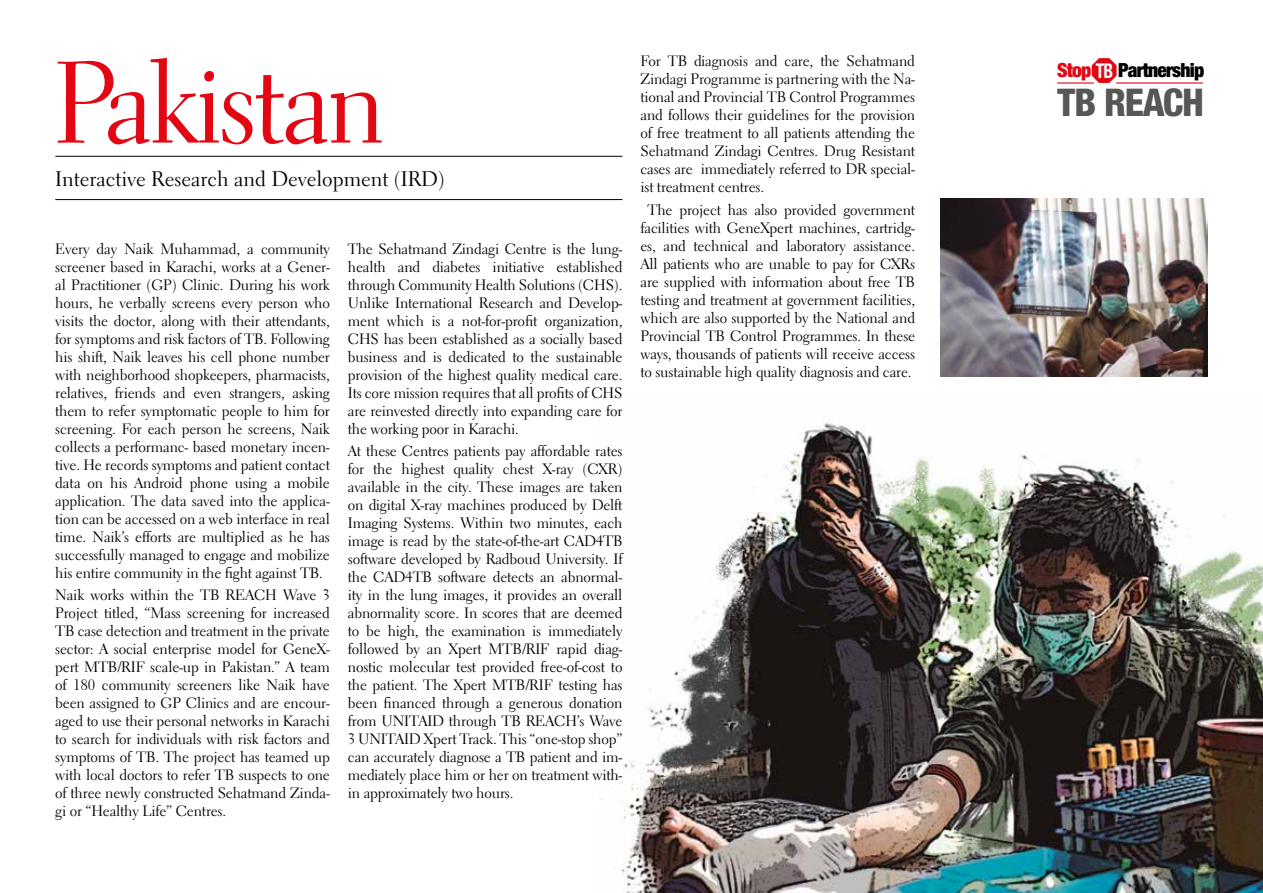
<style>
.page{position:relative;width:1263px;height:893px;background:#fff}
.page>*{position:absolute;margin:0;border:0;box-sizing:border-box;transform-origin:0 0}
.t1{font:117px "Electra LT Std Display";color:#e30613}
.t2{font:800 condensed 38.25px "Helvetica Neue LT Std";letter-spacing:-.03em;color:#575756}
.t3{font:21px "Electra LT Std";color:#000}
.t4{font:900 condensed 19.5px "Helvetica Neue LT Std";letter-spacing:-.04em;color:#000}
.t5{font:15px/18px "Electra LT Std";letter-spacing:-.01em;color:#000;text-align:justify}
.s1{color:#e30613}
.s2{font-weight:700;font-size:20.4px;color:#fff}
</style>
<div class="page">
<hr style="left:0;top:56px;width:1px;height:56px;background:#e30613">
<img style="left:600px;top:423px;width:663px;height:470px">
<hr style="left:55px;top:156px;width:567px;height:1px;background:#000">
<hr style="left:55px;top:199px;width:567px;height:1px;background:#000">
<svg style="left:1092px;top:58px;width:24px;height:25px"></svg>
<hr style="left:1057px;top:82px;width:37px;height:2px;background:#e30613">
<hr style="left:1116px;top:82px;width:86px;height:2px;background:#e30613">
<img style="left:941px;top:199px;width:267px;height:178px">
<h1 class="t1" style="left:55px;top:34px;width:329px">Pakistan</h1>
<h3 class="t3" style="left:55px;top:166px;width:391px">Interactive Research and Development (IRD)</h3>
<p class="t5" style="left:55px;top:240px;width:276px">Every day Naik Muhammad, a community screener based in Karachi, works at a Gener&shy;al Practitioner (GP) Clinic. During his work hours, he verbally screens every person who visits the doctor, along with their attendants, for symptoms and risk factors of TB. Following his shift, Naik leaves his cell phone number with neighborhood shopkeepers, pharmacists, relatives, friends and even strangers, asking them to refer symptomatic people to him for screening. For each person he screens, Naik collects a performanc- based monetary incen&shy;tive. He records symptoms and patient contact data on his Android phone using a mobile application. The data saved into the applica&shy;tion can be accessed on a web interface in real time. Naik’s efforts are multiplied as he has successfully managed to engage and mobilize his entire community in the fight against TB.</p>
<p class="t5" style="left:55px;top:586px;width:276px">Naik works within the TB REACH Wave 3<br>Project titled, “Mass screening for increased TB case detection and treatment in the private sector: A social enterprise model for GeneX&shy;pert MTB/RIF scale-up in Pakistan.” A team of 180 community screeners like Naik have been assigned to GP Clinics and are encour&shy;aged to use their personal networks in Karachi to search for individuals with risk factors and symptoms of TB. The project has teamed up with local doctors to refer TB suspects to one of three newly constructed Sehatmand Zinda&shy;gi or “Healthy Life” Centres.</p>
<p class="t5" style="left:348px;top:240px;width:276px">The Sehatmand Zindagi Centre is the lung&shy;health and diabetes initiative established through Community Health Solutions (CHS).<br>Unlike International Research and Develop&shy;ment which is a not-for-profit organization, CHS has been established as a socially based business and is dedicated to the sustainable provision of the highest quality medical care.<br>Its core mission requires that all profits of CHS are reinvested directly into expanding care for the working poor in Karachi.</p>
<p class="t5" style="left:348px;top:442px;width:276px">At these Centres patients pay affordable rates for the highest quality chest X-ray (CXR) available in the city. These images are taken on digital X-ray machines produced by Delft Imaging Systems. Within two minutes, each image is read by the state-of-the-art CAD4TB software developed by Radboud University. If the CAD4TB software detects an abnormal&shy;ity in the lung images, it provides an overall abnormality score. In scores that are deemed to be high, the examination is immediately followed by an Xpert MTB/RIF rapid diag&shy;nostic molecular test provided free-of-cost to the patient. The Xpert MTB/RIF testing has been financed through a generous donation from UNITAID through TB REACH’s Wave 3 UNITAID Xpert Track. This “one-stop shop” can accurately diagnose a TB patient and im&shy;mediately place him or her on treatment with&shy;in approximately two hours.</p>
<p class="t5" style="left:640px;top:52px;width:276px">For TB diagnosis and care, the Sehatmand Zindagi Programme is partnering with the Na&shy;tional and Provincial TB Control Programmes and follows their guidelines for the provision of free treatment to all patients attending the Sehatmand Zindagi Centres. Drug Resistant cases are immediately referred to DR special&shy;ist treatment centres.</p>
<p class="t5" style="left:640px;top:201px;width:276px;text-align:center">The project has also provided government facilities with GeneXpert machines, cartridg&shy;es, and technical and laboratory assistance.<br>All patients who are unable to pay for CXRs are supplied with information about free TB testing and treatment at government facilities, which are also supported by the National and Provincial TB Control Programmes. In these ways, thousands of patients will receive access to sustainable high quality diagnosis and care.</p>
<h3 class="t4" style="left:1057px;top:58px;width:148px"><span class="s1">Stop</span> <span class="s2">TB</span> Partnership</h3>
<h2 class="t2" style="left:1057px;top:78px;width:149px">TB REACH</h2>
</div>
